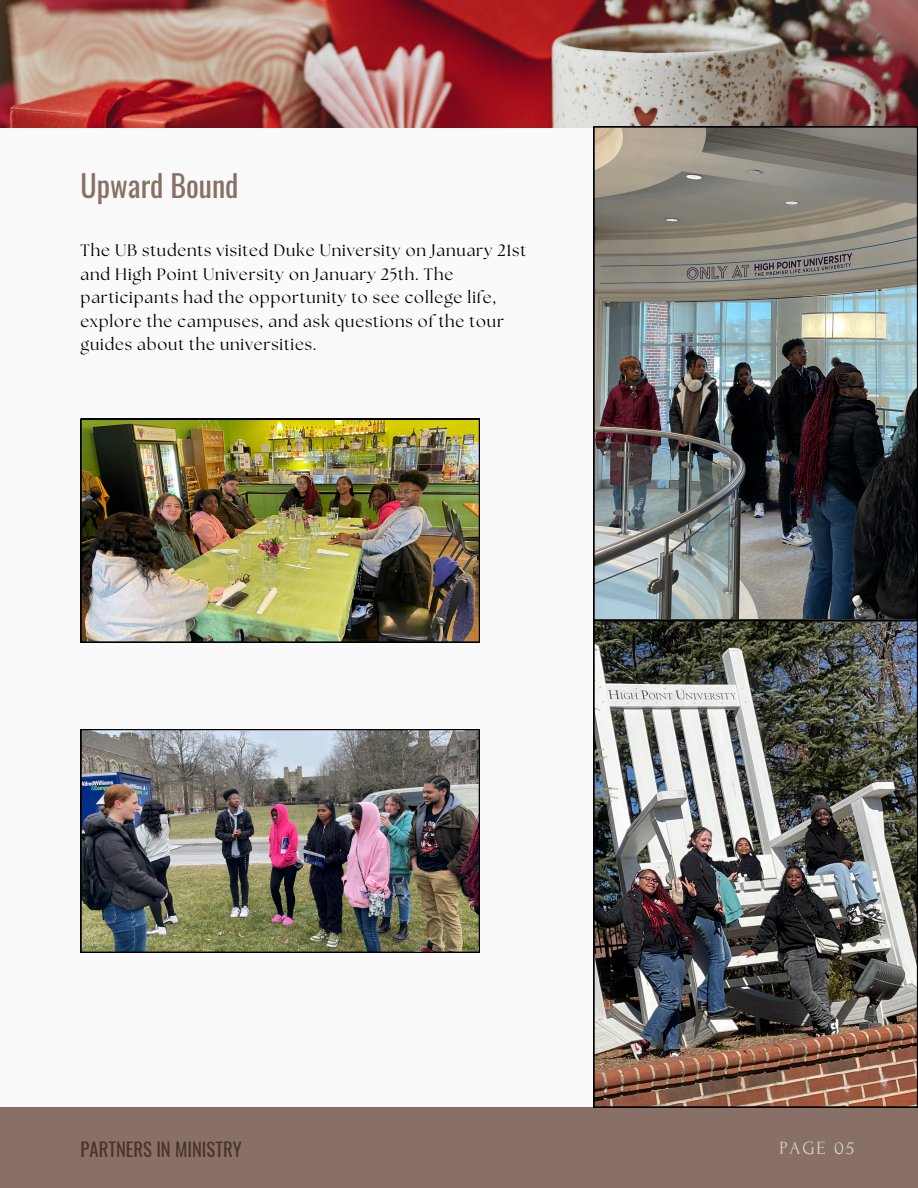
<style>
.page{position:relative;width:918px;height:1188px;background:#fafafa}
.page>*{position:absolute;margin:0;border:0;box-sizing:border-box;transform-origin:0 0}
.t1{font:30px "Oswald";color:#897066}
.t2{font:18.6px "Oswald";color:#47342b}
.t3{font:18.6px "Forum";letter-spacing:.1em;color:#d2d3d0}
.t4{font:16.5px/23.4px "The Seasons";letter-spacing:.05em;color:#000}
</style>
<div class="page">
<div style="left:0;top:1107px;width:918px;height:81px;background:#897066"></div>
<img style="left:594px;top:620px;width:324px;height:487px">
<img style="left:81px;top:419px;width:399px;height:224px">
<img style="left:0;top:0;width:918px;height:127px">
<img style="left:594px;top:127px;width:324px;height:493px">
<img style="left:81px;top:729px;width:399px;height:224px">
<p class="t1" style="left:81px;top:162px;width:159px">Upward Bound</p>
<p class="t4" style="left:81px;top:240px;width:447px">The UB students visited Duke University on January 21st and High Point University on January 25th. The participants had the opportunity to see college life, explore the campuses, and ask questions of the tour guides about the universities.</p>
<p class="t2" style="left:81px;top:1135px;width:163px">PARTNERS IN MINISTRY</p>
<h1 class="t3" style="left:779px;top:1138px;width:76px">PAGE 05</h1>
</div>
